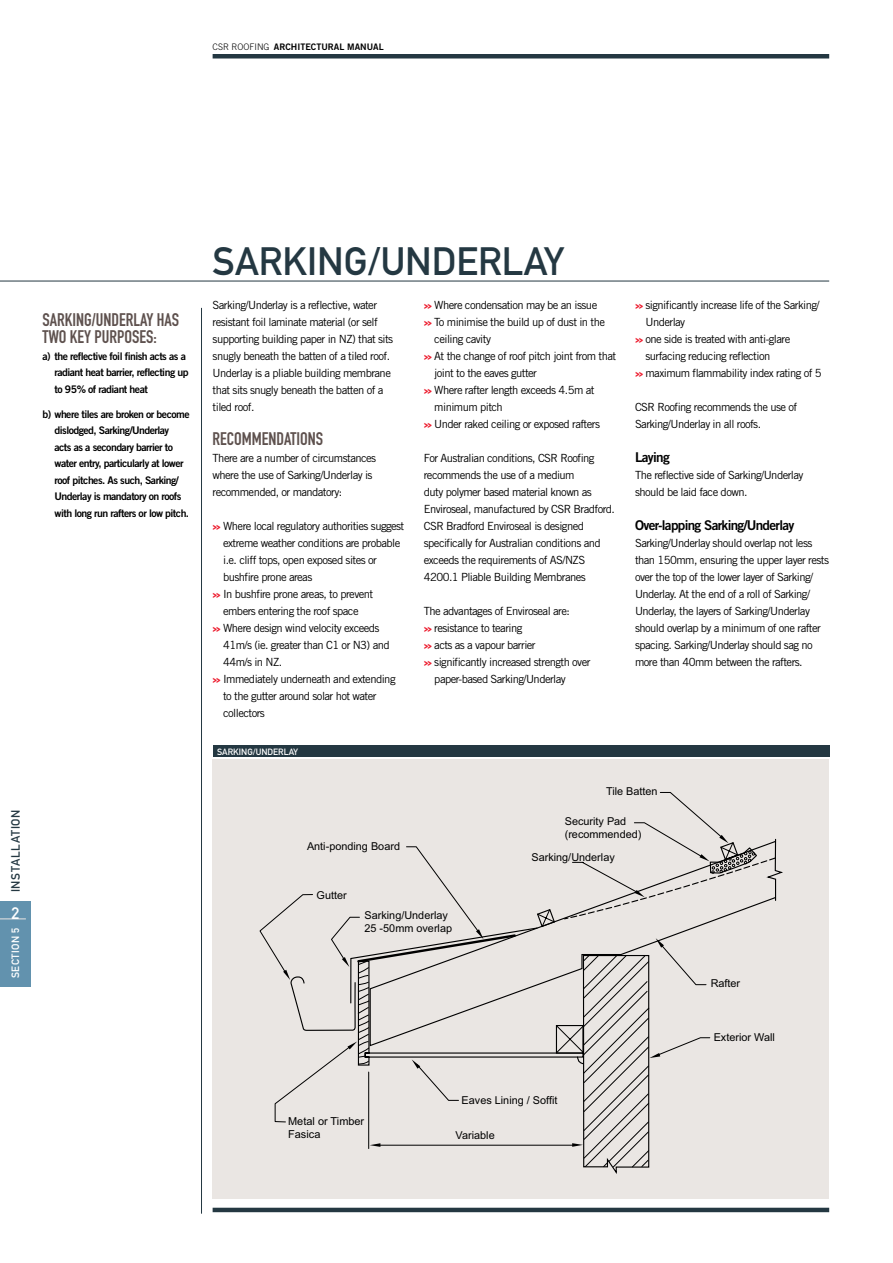
<style>
.page{position:relative;width:893px;height:1263px;background:#fff}
.page>*{position:absolute;margin:0;border:0;box-sizing:border-box;transform-origin:0 0}
.t1{font:39px "DIN Mittelschrift";color:#243842}
.t2{font:18px/17px "DIN Engschrift";color:#5e514e}
.t3{font:16.5px "DIN Mittelschrift";color:#fff}
.t4{font:13.5px "Trade Gothic Bold Two";letter-spacing:-.05em;color:#000}
.t5{font:12px "DIN Mittelschrift";letter-spacing:.06em;color:#243842}
.t6{font:11.25px/17px "Trade Gothic";letter-spacing:-.05em;color:#000}
.t7{font:10.95px/13.2px "Arial";color:#000}
.t8{font:10.8px/13px "Arial";color:#000}
.t9{font:10.5px/16.5px "Trade Gothic Bold Two";letter-spacing:-.05em;color:#000}
.t10{font:10.5px "DIN Mittelschrift";color:#fff}
.t11{font:9px "Trade Gothic Bold Two";color:#000}
.t12{font:9px "DIN Mittelschrift";color:#fff}
.s1{font-family:"Trade Gothic";font-weight:300}
.s2{font-family:"Tarzana Wide";font-weight:700;color:#ed1c2e}
</style>
<div class="page">
<div style="left:213px;top:54px;width:616px;height:5px;background:#243842"></div>
<hr style="left:213px;top:1208px;width:616px;height:4px;background:#243842">
<hr style="left:0;top:281px;width:829px;height:1px;background:#243842">
<div style="left:0;top:901px;width:30px;height:85px;background:#6292ae"></div>
<svg style="left:0;top:919px;width:26px;height:1px"></svg>
<div style="left:213px;top:745px;width:616px;height:12px;background:#243842"></div>
<div style="left:213px;top:759px;width:616px;height:440px;background:#eae6e3"></div>
<svg style="left:368px;top:1069px;width:281px;height:99px"></svg>
<svg style="left:283px;top:792px;width:493px;height:277px"></svg>
<hr style="left:201px;top:308px;width:1px;height:906px;background:#243842">
<p class="t11" style="left:213px;top:41px;width:173px"><span class="s1">CSR ROOFING</span> ARCHITECTURAL MANUAL</p>
<h2 class="t2" style="left:43px;top:311px;width:137px">SARKI NG/UNDERLAY HAS<br>TWO KEY PURPOSES:</h2>
<p class="t9" style="left:55px;top:347px;width:136px;text-indent:-12px">a) the reflective foil finish acts as a radiant heat barrier, reflecting up to 95% of radiant heat</p>
<p class="t9" style="left:55px;top:405px;width:137px;text-indent:-12px">b) where tiles are broken or become dislodged, Sarking/Underlay<br>acts as a secondary barrier to water entry, particularly at lower roof pitches. As such, Sarking/<br>Underlay is mandatory on roofs with long run rafters or low pitch.</p>
<p class="t5" style="left:9px;top:892px;width:83px;rotate:-90deg">INSTALLATION</p>
<h3 class="t3" style="left:11px;top:903px;width:9px">2</h3>
<p class="t10" style="left:9px;top:978px;width:52px;rotate:-90deg">SECTION 5</p>
<h1 class="t1" style="left:213px;top:239px;width:353px">SARKING/UNDERLAY</h1>
<p class="t6" style="left:213px;top:297px;width:182px">Sarking/Underlay is a reflective, water resistant foil laminate material (or self supporting building paper in NZ) that sits snugly beneath the batten of a tiled roof.<br>Underlay is a pliable building membrane that sits snugly beneath the batten of a tiled roof.</p>
<h2 class="t2" style="left:213px;top:431px;width:111px">RECOMMENDATIONS</h2>
<p class="t6" style="left:213px;top:450px;width:165px">There are a number of circumstances where the use of Sarking/Underlay is recommended, or mandatory:</p>
<p class="t6" style="left:213px;top:518px;width:193px"><span class="s2">»</span> Where local regulatory authorities suggest</p>
<p class="t6" style="left:223px;top:535px;width:179px">extreme weather conditions are probable</p>
<p class="t6" style="left:223px;top:552px;width:155px">i.e. cliff tops, open exposed sites or</p>
<p class="t6" style="left:223px;top:569px;width:91px">bushfire prone areas</p>
<p class="t6" style="left:213px;top:586px;width:162px"><span class="s2">»</span> In bushfire prone areas, to prevent</p>
<p class="t6" style="left:223px;top:603px;width:137px">embers entering the roof space</p>
<p class="t6" style="left:213px;top:620px;width:168px"><span class="s2">»</span> Where design wind velocity exceeds</p>
<p class="t6" style="left:223px;top:637px;width:168px">41m/s (ie. greater than C1 or N3) and</p>
<p class="t6" style="left:223px;top:654px;width:61px">44m/s in NZ.</p>
<p class="t6" style="left:213px;top:671px;width:185px"><span class="s2">»</span> Immediately underneath and extending</p>
<p class="t6" style="left:223px;top:688px;width:155px">to the gutter around solar hot water</p>
<p class="t6" style="left:223px;top:705px;width:43px">collectors</p>
<p class="t12" style="left:217px;top:746px;width:83px">SARKING/UNDERLAY</p>
<p class="t6" style="left:424px;top:297px;width:175px"><span class="s2">»</span> Where condensation may be an issue</p>
<p class="t6" style="left:424px;top:314px;width:183px"><span class="s2">»</span> To minimise the build up of dust in the</p>
<p class="t6" style="left:434px;top:331px;width:58px">ceiling cavity</p>
<p class="t6" style="left:424px;top:348px;width:194px"><span class="s2">»</span> At the change of roof pitch joint from that</p>
<p class="t6" style="left:434px;top:365px;width:104px">joint to the eaves gutter</p>
<p class="t6" style="left:424px;top:382px;width:172px"><span class="s2">»</span> Where rafter length exceeds 4.5m at</p>
<p class="t6" style="left:434px;top:399px;width:70px">minimum pitch</p>
<p class="t6" style="left:424px;top:416px;width:178px"><span class="s2">»</span> Under raked ceiling or exposed rafters</p>
<p class="t6" style="left:424px;top:450px;width:193px">For Australian conditions, CSR Roofing recommends the use of a medium<br>duty polymer based material known as Enviroseal, manufactured by CSR Bradford.<br>CSR Bradford Enviroseal is designed specifically for Australian conditions and exceeds the requirements of AS/NZS 4200.1 Pliable Building Membranes</p>
<p class="t6" style="left:424px;top:603px;width:148px">The advantages of Enviroseal are:</p>
<p class="t6" style="left:424px;top:620px;width:100px"><span class="s2">»</span> resistance to tearing</p>
<p class="t6" style="left:424px;top:637px;width:113px"><span class="s2">»</span> acts as a vapour barrier</p>
<p class="t6" style="left:424px;top:654px;width:168px"><span class="s2">»</span> significantly increased strength over</p>
<p class="t6" style="left:434px;top:671px;width:133px">paper-based Sarking/Underlay</p>
<p class="t6" style="left:635px;top:297px;width:186px"><span class="s2">»</span> significantly increase life of the Sarking/</p>
<p class="t6" style="left:645px;top:314px;width:41px">Underlay</p>
<p class="t6" style="left:635px;top:331px;width:157px"><span class="s2">»</span> one side is treated with anti-glare</p>
<p class="t6" style="left:645px;top:348px;width:126px">surfacing reducing reflection</p>
<p class="t6" style="left:635px;top:365px;width:188px"><span class="s2">»</span> maximum flammability index rating of 5</p>
<p class="t6" style="left:635px;top:399px;width:164px">CSR Roofing recommends the use of<br>Sarking/Underlay in all roofs.</p>
<p class="t4" style="left:635px;top:449px;width:36px">Laying</p>
<p class="t6" style="left:635px;top:467px;width:170px">The reflective side of Sarking/Underlay should be laid face down.</p>
<p class="t4" style="left:635px;top:517px;width:161px">Over-lapping Sarking/Underlay</p>
<p class="t6" style="left:635px;top:535px;width:196px">Sarking/Underlay should overlap not less than 150mm, ensuring the upper layer rests over the top of the lower layer of Sarking/ Underlay. At the end of a roll of Sarking/ Underlay, the layers of Sarking/Underlay should overlap by a minimum of one rafter spacing. Sarking/Underlay should sag no more than 40mm between the rafters.</p>
<p class="t8" style="left:307px;top:840px;width:95px">Anti-ponding Board</p>
<p class="t8" style="left:317px;top:889px;width:32px">Gutter</p>
<p class="t8" style="left:365px;top:909px;width:89px">Sarking/Underlay<br>25 -50mm overlap</p>
<p class="t8" style="left:606px;top:784px;width:53px">Tile Batten</p>
<p class="t8" style="left:565px;top:815px;width:78px">Security Pad (recommended)</p>
<p class="t8" style="left:531px;top:851px;width:85px">Sarking/Underlay</p>
<p class="t8" style="left:462px;top:1094px;width:97px">Eaves Lining / Soffit</p>
<p class="t7" style="left:288px;top:1115px;width:78px">Metal or Timber<br>Fasica</p>
<p class="t8" style="left:456px;top:1129px;width:41px">Variable</p>
<p class="t8" style="left:711px;top:977px;width:31px">Rafter</p>
<p class="t8" style="left:714px;top:1030px;width:63px">Exterior Wall</p>
</div>
